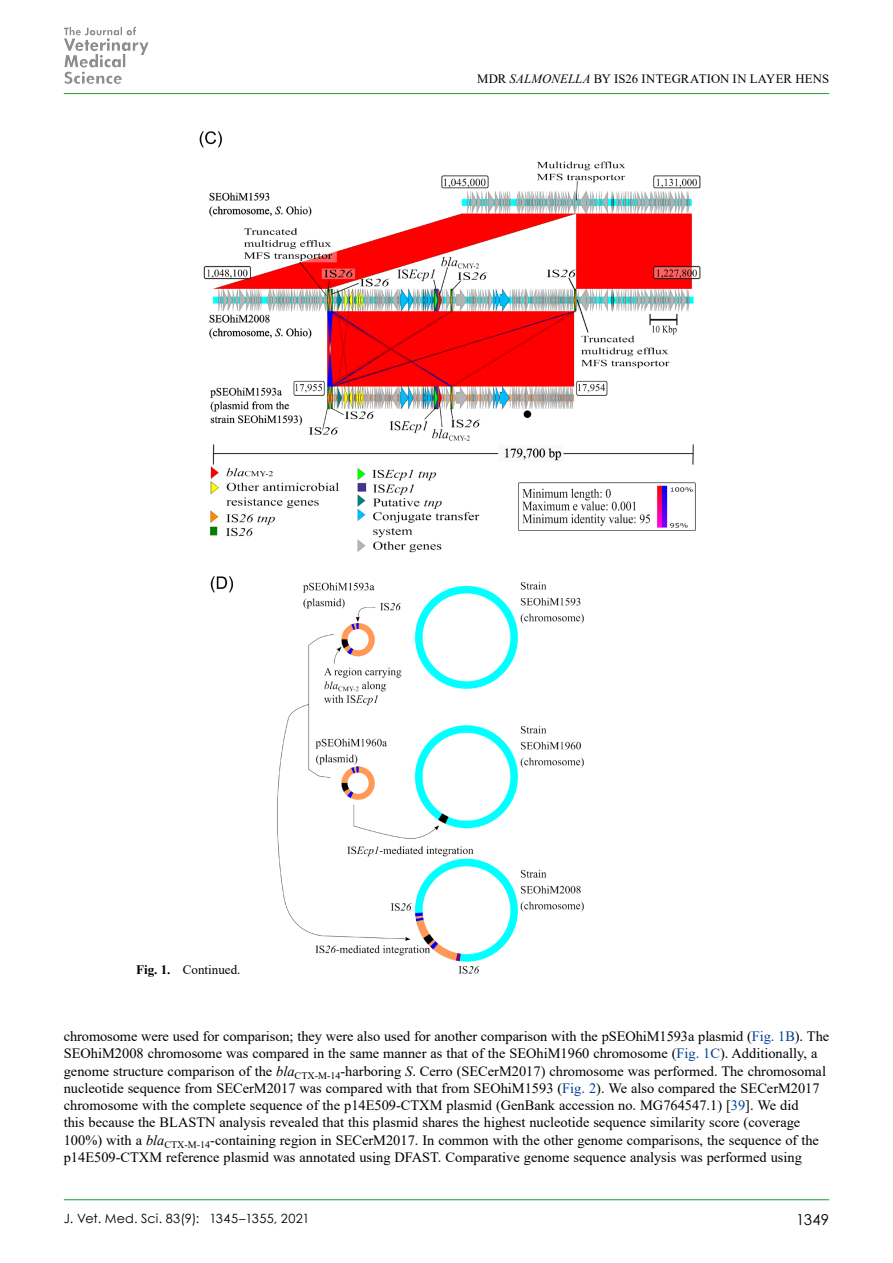
<style>
.page{position:relative;width:893px;height:1263px;background:#fff}
.page>*{position:absolute;margin:0;border:0;box-sizing:border-box;transform-origin:0 0}
.t1{font:15px "Century Gothic";color:#000}
.t2{font:14.25px/17.2px "Times New Roman";color:#000}
.t3{font:13.05px "Times New Roman";color:#000}
.t4{font:12.75px "Times New Roman";letter-spacing:.01em;color:#000}
.t5{font:12.75px "Century Gothic";letter-spacing:.015em;color:#000}
.s1{font-style:italic}
.s2{font-weight:700}
.s3{color:#003f98}
</style>
<div class="page">
<img style="left:64px;top:27px;width:74px;height:24px">
<hr style="left:64px;top:93px;width:765px;height:1px;background:#2aa738">
<hr style="left:64px;top:1199px;width:765px;height:1px;background:#2aa738">
<img style="left:199px;top:131px;width:502px;height:843px">
<p class="t4" style="left:477px;top:70px;width:354px">MDR <span class="s1">SALMONELLA</span> BY IS26 INTEGRATION IN LAYER HENS</p>
<p class="t3" style="left:136px;top:960px;width:106px"><span class="s2">Fig. 1.</span> Continued.</p>
<p class="t2" style="left:64px;top:1027px;width:767px">chromosome were used for comparison; they were also used for another comparison with the pSEOhiM1593a plasmid (<span class="s3">Fig. 1B</span>). The SEOhiM2008 chromosome was compared in the same manner as that of the SEOhiM1960 chromosome (<span class="s3">Fig. 1C</span>). Additionally, a genome structure comparison of the <span class="s1">bla</span><sub>CTX-M-14</sub>-harboring <span class="s1">S</span>. Cerro (SECerM2017) chromosome was performed. The chromosomal nucleotide sequence from SECerM2017 was compared with that from SEOhiM1593 (<span class="s3">Fig. 2</span>). We also compared the SECerM2017 chromosome with the complete sequence of the p14E509-CTXM plasmid (GenBank accession no. MG764547.1) [<span class="s3">39</span>]. We did<br>this because the BLASTN analysis revealed that this plasmid shares the highest nucleotide sequence similarity score (coverage 100%) with a <span class="s1">bla</span><sub>CTX-M-14</sub>-containing region in SECerM2017. In common with the other genome comparisons, the sequence of the p14E509-CTXM reference plasmid was annotated using DFAST. Comparative genome sequence analysis was performed using</p>
<p class="t5" style="left:64px;top:1209px;width:137px">J. Vet. Med. Sci. 83(9):</p>
<p class="t1" style="left:796px;top:1209px;width:34px">1349</p>
<p class="t5" style="left:209px;top:1209px;width:102px">1345–1355, 2021</p>
</div>
